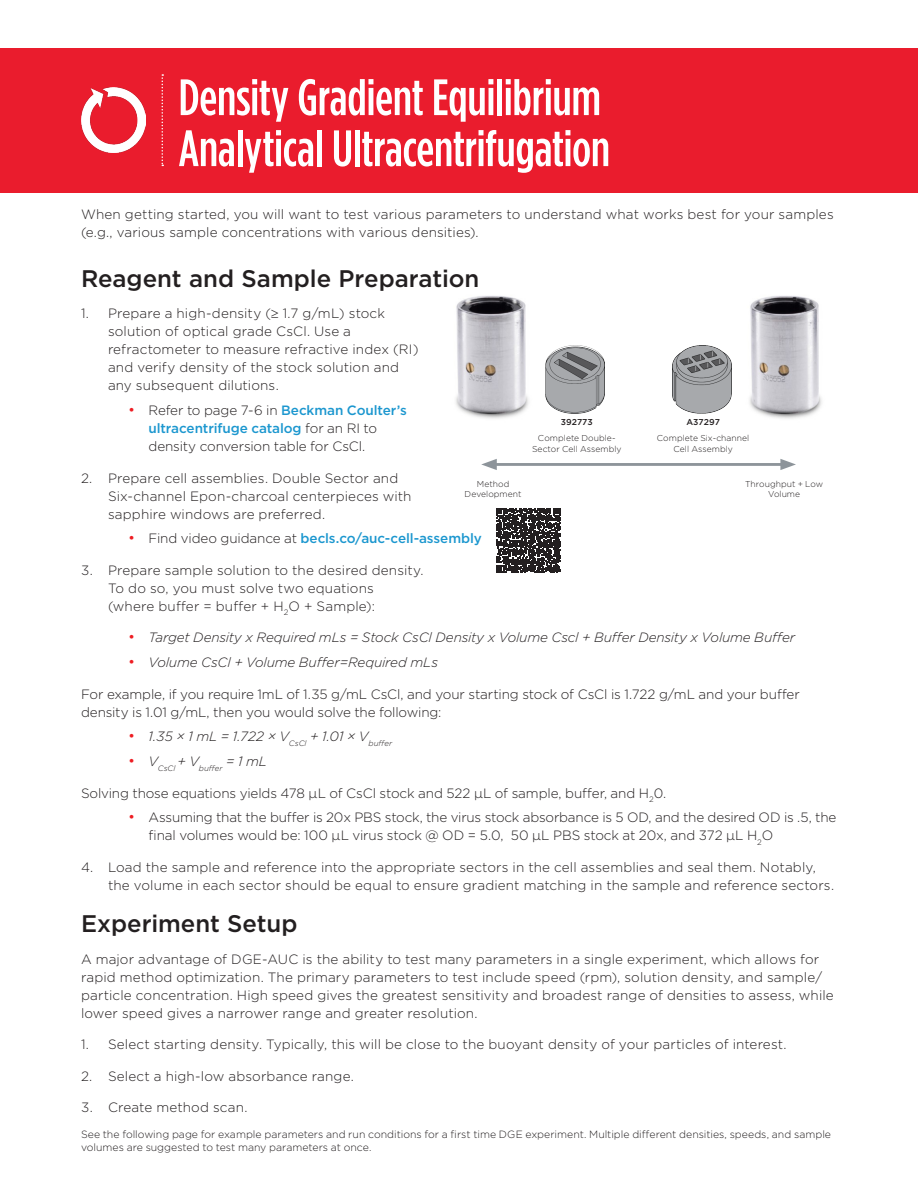
<style>
.page{position:relative;width:918px;height:1188px;background:#fff}
.page>*{position:absolute;margin:0;border:0;box-sizing:border-box;transform-origin:0 0}
.Doc_-_Title{font:500 51px/51px "Gotham Condensed";letter-spacing:-.005em;color:#fff}
.Doc_-_Body{font:500 24px "Gotham";color:#231f20}
.Doc_-_Numeral_Bullet{font:300 13.5px/18px "Gotham";letter-spacing:.01em;color:#231f20}
.Doc_-_Numeral_Bullet-2{font:300 13.5px/18px "Gotham";letter-spacing:-.01em;color:#231f20}
.Sell_Sheet_-_Bullet{font:300 13.5px/18px "Gotham";letter-spacing:-.01em;color:#231f20}
.t1{font:italic 300 13.5px "Gotham";letter-spacing:-.01em;color:#231f20}
.Doc_-_Body-2{font:300 13.5px/18px "Gotham";letter-spacing:.01em;color:#231f20}
.t2{font:500 13.5px "Gotham";letter-spacing:-.005em;color:#1c97cf}
.Doc_-_Fig_Table{font:300 10.5px/12.6px "Gotham";color:#231f20}
.Doc_-_Fig_Table-2{font:300 8.55px/10.2px "Gotham";letter-spacing:.005em;color:#231f20;text-align:center}
.Doc_-_Fig_Table-3{font:500 8.55px "Gotham";letter-spacing:.005em;color:#231f20}
.t3{font:italic 300 7.8px "Gotham";letter-spacing:.005em;color:#231f20}
.s1{font-size:15px;color:#ee1d23}
.s2{font-weight:500;color:#1c97cf}
.s3{font-weight:300;font-size:15px;color:#ee1d23}
.s4{font-weight:300;color:#231f20}
.s5{font-style:normal;font-size:15px;color:#ee1d23}
</style>
<div class="page">
<img style="left:749px;top:296px;width:73px;height:123px">
<img style="left:455px;top:296px;width:74px;height:123px">
<img style="left:672px;top:346px;width:59px;height:67px">
<img style="left:546px;top:346px;width:59px;height:67px">
<hr style="left:491px;top:463px;width:295px;height:3px;background:#7e868d">
<svg style="left:481px;top:459px;width:16px;height:11px"></svg>
<svg style="left:780px;top:459px;width:16px;height:11px"></svg>
<div style="left:0;top:48px;width:918px;height:144px;background:#ea1c2d"></div>
<img style="left:81px;top:88px;width:65px;height:65px">
<svg style="left:162px;top:74px;width:1px;height:92px"></svg>
<svg style="left:496px;top:508px;width:65px;height:65px"></svg>
<p class="Doc_-_Title" style="left:179px;top:71px;width:433px">Density Gradient Equilibrium<br>Analytical Ultracentrifugation</p>
<p class="Doc_-_Body-2" style="left:81px;top:205px;width:754px">When getting started, you will want to test various parameters to understand what works best for your samples (e.g., various sample concentrations with various densities).</p>
<p class="Doc_-_Body" style="left:81px;top:263px;width:400px">Reagent and Sample Preparation</p>
<p class="Doc_-_Numeral_Bullet" style="left:108px;top:304px;width:312px;text-indent:-27px">1. Prepare a high-density (≥ 1.7 g/mL) stock solution of optical grade CsCl. Use a refractometer to measure refractive index (RI) and verify density of the stock solution and any subsequent dilutions.</p>
<p class="Doc_-_Numeral_Bullet-2" style="left:148px;top:401px;width:260px;text-indent:-20px"><span class="s1">•</span> Refer to page 7-6 in <span class="s2">Beckman Coulter’s ultracentrifuge catalog</span> for an RI to density conversion table for CsCl.</p>
<p class="Doc_-_Numeral_Bullet" style="left:108px;top:469px;width:305px;text-indent:-27px">2. Prepare cell assemblies. Double Sector and<br>Six-channel Epon-charcoal centerpieces with sapphire windows are preferred.</p>
<p class="t2" style="left:128px;top:530px;width:355px"><span class="s3">•</span> <span class="s4">Find video guidance at</span> becls.co/auc-cell-assembly</p>
<p class="Doc_-_Numeral_Bullet" style="left:108px;top:561px;width:317px;text-indent:-27px">3. Prepare sample solution to the desired density.<br>To do so, you must solve two equations<br>(where buffer = buffer + H<sub>2</sub>O + Sample):</p>
<p class="t1" style="left:128px;top:629px;width:668px"><span class="s5">•</span> Target Density x Required mLs = Stock CsCl Density x Volume Cscl + Buffer Density x Volume Buffer</p>
<p class="t1" style="left:128px;top:654px;width:311px"><span class="s5">•</span> Volume CsCl + Volume Buffer=Required mLs</p>
<p class="Sell_Sheet_-_Bullet" style="left:81px;top:685px;width:720px">For example, if you require 1mL of 1.35 g/mL CsCl, and your starting stock of CsCl is 1.722 g/mL and your buffer density is 1.01 g/mL, then you would solve the following:</p>
<p class="t1" style="left:128px;top:728px;width:265px"><span class="s5">•</span> 1.35 × 1 mL = 1.722 × V<sub>CsCl</sub> + 1.01 × V<sub>buffer</sub></p>
<p class="t3" style="left:128px;top:763px;width:140px"><sup>•</sup> <sup>V</sup>CsCl <sup>+</sup> <sup>V</sup>buffer <sup>=</sup> <sup>1</sup> <sup>mL</sup></p>
<p class="Sell_Sheet_-_Bullet" style="left:81px;top:784px;width:587px">Solving those equations yields 478 µL of CsCl stock and 522 µL of sample, buffer, and H<sub>2</sub>0.</p>
<p class="Doc_-_Numeral_Bullet-2" style="left:148px;top:808px;width:690px;text-indent:-20px"><span class="s1">•</span> Assuming that the buffer is 20x PBS stock, the virus stock absorbance is 5 OD, and the desired OD is .5, the final volumes would be: 100 µL virus stock @ OD = 5.0, 50 µL PBS stock at 20x, and 372 µL H<sub>2</sub>O</p>
<p class="Doc_-_Numeral_Bullet" style="left:108px;top:858px;width:728px;text-indent:-27px">4. Load the sample and reference into the appropriate sectors in the cell assemblies and seal them. Notably, the volume in each sector should be equal to ensure gradient matching in the sample and reference sectors.</p>
<p class="Doc_-_Body" style="left:81px;top:908px;width:218px">Experiment Setup</p>
<p class="Doc_-_Numeral_Bullet" style="left:81px;top:950px;width:754px">A major advantage of DGE-AUC is the ability to test many parameters in a single experiment, which allows for rapid method optimization. The primary parameters to test include speed (rpm), solution density, and sample/ particle concentration. High speed gives the greatest sensitivity and broadest range of densities to assess, while lower speed gives a narrower range and greater resolution.</p>
<p class="Doc_-_Numeral_Bullet" style="left:81px;top:1035px;width:707px">1. Select starting density. Typically, this will be close to the buoyant density of your particles of interest.</p>
<p class="Doc_-_Numeral_Bullet" style="left:81px;top:1067px;width:274px">2. Select a high-low absorbance range.</p>
<p class="Doc_-_Numeral_Bullet" style="left:81px;top:1098px;width:168px">3. Create method scan.</p>
<p class="Doc_-_Fig_Table" style="left:81px;top:1128px;width:752px">See the following page for example parameters and run conditions for a first time DGE experiment. Multiple different densities, speeds, and sample volumes are suggested to test many parameters at once.</p>
<p class="Doc_-_Fig_Table-3" style="left:561px;top:416px;width:33px">392773</p>
<p class="Doc_-_Fig_Table-2" style="left:532px;top:433px;width:91px">Complete Double-<br>Sector Cell Assembly</p>
<p class="Doc_-_Fig_Table-3" style="left:686px;top:416px;width:35px">A37297</p>
<p class="Doc_-_Fig_Table-2" style="left:657px;top:433px;width:94px">Complete Six-channel<br>Cell Assembly</p>
<p class="Doc_-_Fig_Table-2" style="left:465px;top:478px;width:58px">Method<br>Development</p>
<p class="Doc_-_Fig_Table-2" style="left:745px;top:478px;width:79px">Throughput + Low<br>Volume</p>
</div>
